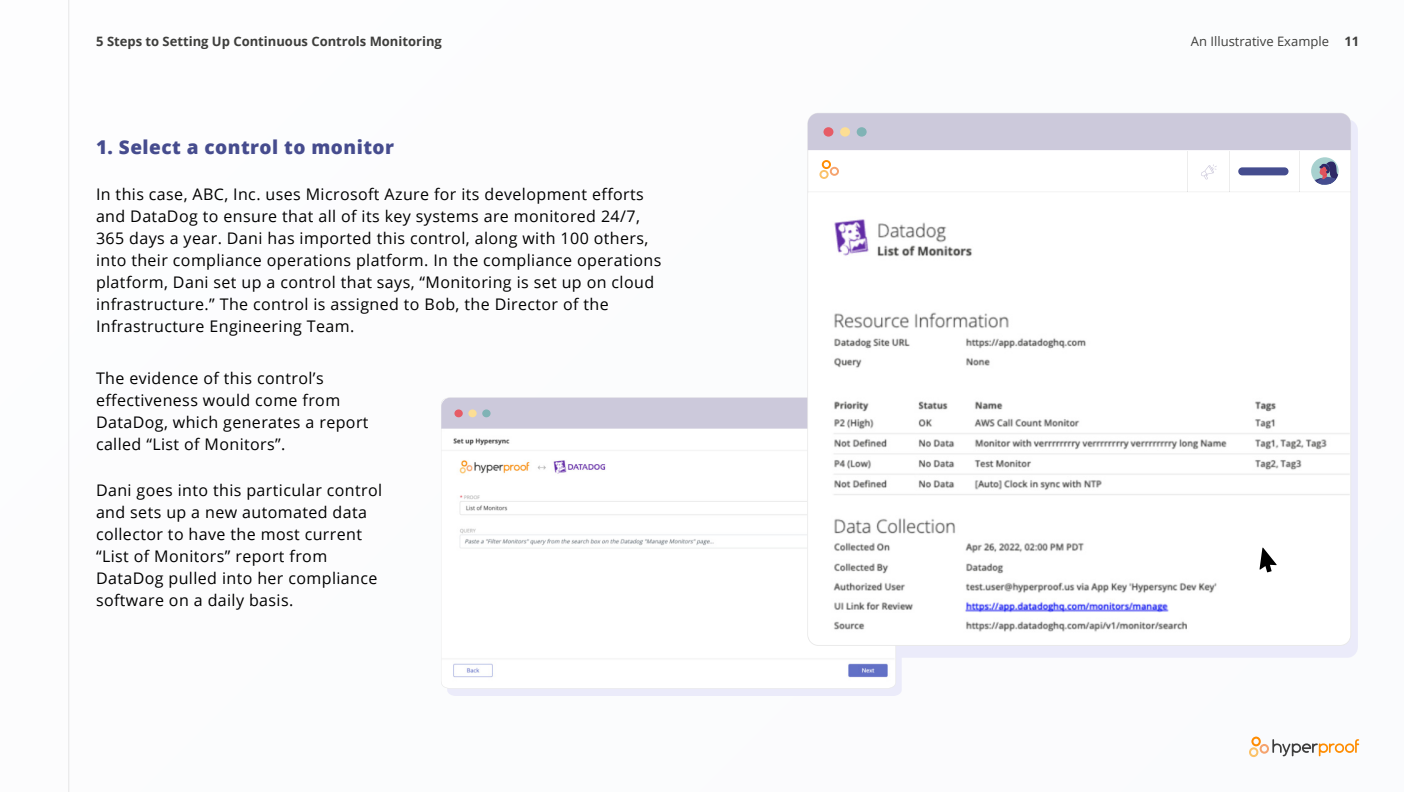
<style>
.page{position:relative;width:1404px;height:792px;background:#fff}
.page>*{position:absolute;margin:0;border:0;box-sizing:border-box;transform-origin:0 0}
.t1{font:800 19px "Open Sans";letter-spacing:.025em;color:#464c8e}
.t2{font:16px/22px "Open Sans";letter-spacing:.025em;color:#000}
.t3{font:700 13px "Open Sans";color:#3e3e3c}
.t4{font:13px "Open Sans";color:#3e3e3c}
.s1{font-weight:700}
</style>
<div class="page">
<svg style="left:1249px;top:737px;width:110px;height:20px"></svg>
<hr style="left:68px;top:0;width:1px;height:792px;background:#000">
<div style="left:815px;top:119px;width:543px;height:539px;background:#ebebfa;border-radius:11px"></div>
<div style="left:447px;top:658px;width:455px;height:38px;background:#ebebfa"></div>
<svg style="left:441px;top:397px;width:455px;height:292px"></svg>
<div style="left:441px;top:398px;width:366px;height:31px;background:#ccc9db"></div>
<div style="left:454px;top:409px;width:9px;height:8px;background:#e65c66;border-radius:50%"></div>
<div style="left:468px;top:409px;width:9px;height:8px;background:#fcde94;border-radius:50%"></div>
<div style="left:482px;top:409px;width:9px;height:8px;background:#80b3b5;border-radius:50%"></div>
<img style="left:442px;top:429px;width:453px;height:253px">
<svg style="left:807px;top:121px;width:544px;height:525px;background:#fdfdfd"></svg>
<div style="left:808px;top:113px;width:543px;height:37px;background:#ccc9db"></div>
<div style="left:823px;top:127px;width:10px;height:10px;background:#e65c66;border-radius:50%"></div>
<div style="left:840px;top:127px;width:10px;height:10px;background:#fcde94;border-radius:50%"></div>
<div style="left:857px;top:127px;width:10px;height:10px;background:#80b3b5;border-radius:50%"></div>
<svg style="left:819px;top:160px;width:20px;height:19px"></svg>
<svg style="left:1311px;top:157px;width:28px;height:28px"></svg>
<div style="left:1238px;top:167px;width:51px;height:8px;background:#454d8f;border-radius:4px"></div>
<svg style="left:1201px;top:164px;width:16px;height:16px"></svg>
<hr style="left:1299px;top:151px;width:1px;height:41px;background:#ededed">
<hr style="left:1229px;top:151px;width:1px;height:41px;background:#ededed">
<hr style="left:1188px;top:151px;width:1px;height:41px;background:#ededed">
<svg style="left:808px;top:192px;width:543px;height:1px"></svg>
<img style="left:808px;top:193px;width:542px;height:444px">
<svg style="left:1260px;top:548px;width:17px;height:24px"></svg>
<p class="t3" style="left:96px;top:32px;width:347px">5 Steps to Setting Up Continuous Controls Monitoring</p>
<p class="t4" style="left:1191px;top:32px;width:170px">An Illustrative Example <span class="s1">11</span></p>
<p class="t1" style="left:96px;top:133px;width:300px">1. Select a control to monitor</p>
<p class="t2" style="left:96px;top:183px;width:567px">In this case, ABC, Inc. uses Microsoft Azure for its development efforts and DataDog to ensure that all of its key systems are monitored 24/7, 365 days a year. Dani has imported this control, along with 100 others, into their compliance operations platform. In the compliance operations platform, Dani set up a control that says, “Monitoring is set up on cloud infrastructure.” The control is assigned to Bob, the Director of the Infrastructure Engineering Team.</p>
<p class="t2" style="left:96px;top:367px;width:274px">The evidence of this control’s effectiveness would come from<br>DataDog, which generates a report called “List of Monitors”.</p>
<p class="t2" style="left:96px;top:479px;width:288px">Dani goes into this particular control and sets up a new automated data collector to have the most current “List of Monitors” report from<br>DataDog pulled into her compliance software on a daily basis.</p>
</div>
